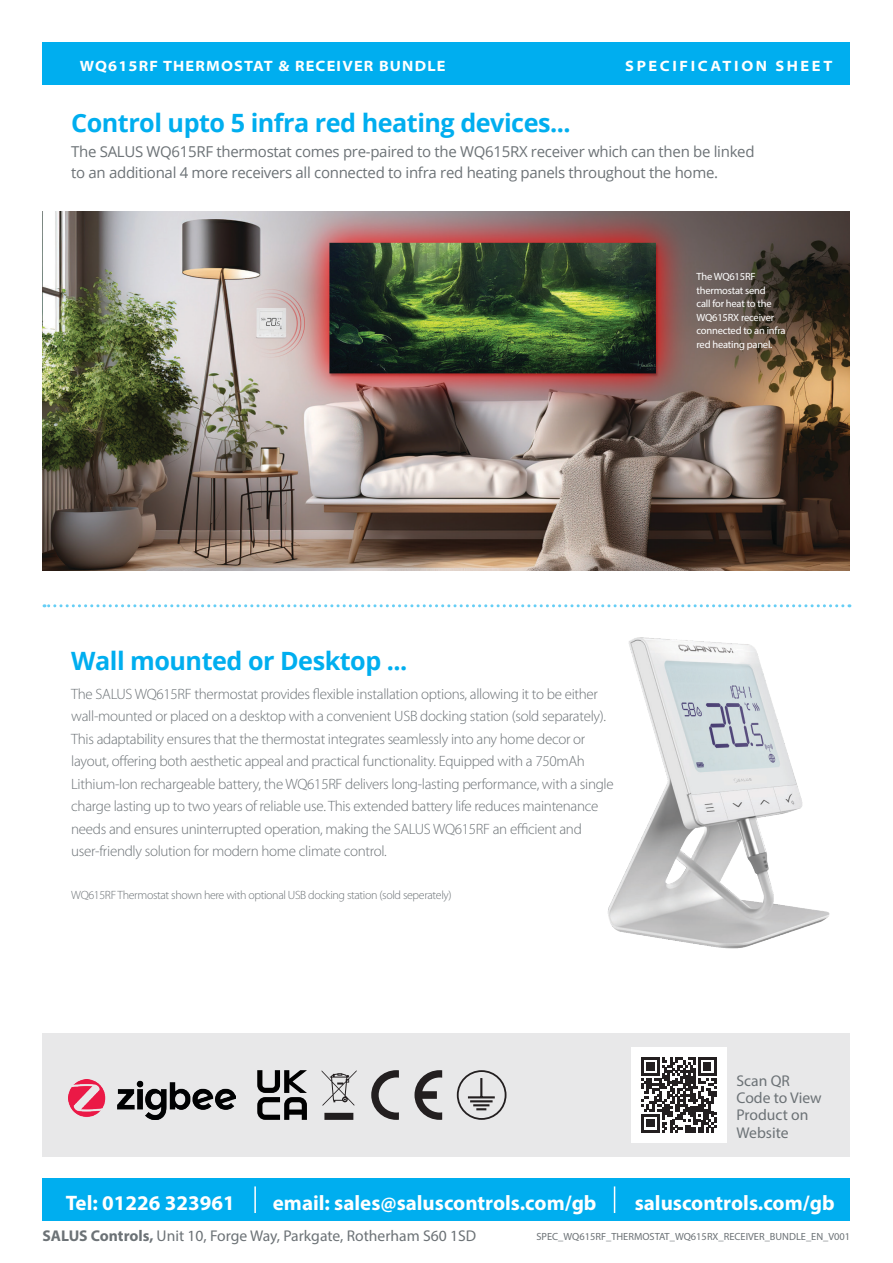
<style>
.page{position:relative;width:893px;height:1263px;background:#fff}
.page>*{position:absolute;margin:0;border:0;box-sizing:border-box;transform-origin:0 0}
.t1{font:700 25.2px "Open Sans";letter-spacing:-.02em;color:#00aeef}
.t2{font:700 21px "Myriad Pro";color:#fff}
.t3{font:15.6px/17.4px "Myriad Pro";color:#6c7276}
.Description{font:300 15px/22.5px "Myriad Pro";letter-spacing:-.02em;color:#6c7276}
.t4{font:15px/21px "Open Sans";letter-spacing:-.02em;color:#6c7276}
.t5{font:700 semi-expanded 15px "Myriad Pro";letter-spacing:.08em;color:#fff}
.t6{font:700 semi-expanded 15px "Myriad Pro";letter-spacing:.175em;color:#fff}
.t7{font:300 12px "Myriad Pro";letter-spacing:-.03em;color:#6c7276}
.Description-2{font:10.5px/13.5px "Myriad Pro";letter-spacing:-.02em;color:#fff}
.t8{font:10.35px "Myriad Pro";color:#6c7276}
.s1{font-weight:700}
</style>
<div class="page">
<div style="left:43px;top:1033px;width:807px;height:124px;background:#e8e8e9"></div>
<div style="left:43px;top:43px;width:807px;height:42px;background:#00aeef"></div>
<div style="left:43px;top:1178px;width:807px;height:42px;background:#00aeef"></div>
<hr style="left:254px;top:1186px;width:2px;height:27px;background:#fff">
<svg style="left:614px;top:1186px;width:1px;height:27px"></svg>
<div style="left:631px;top:1047px;width:96px;height:96px;background:#fff"></div>
<svg style="left:641px;top:1057px;width:75px;height:75px"></svg>
<svg style="left:371px;top:1070px;width:28px;height:50px"></svg>
<svg style="left:414px;top:1070px;width:28px;height:50px"></svg>
<svg style="left:257px;top:1070px;width:50px;height:50px"></svg>
<svg style="left:480px;top:1078px;width:2px;height:18px"></svg>
<svg style="left:473px;top:1104px;width:16px;height:6px"></svg>
<hr style="left:470px;top:1100px;width:23px;height:2px;background:#231f20">
<hr style="left:468px;top:1096px;width:27px;height:2px;background:#231f20">
<div style="left:457px;top:1070px;width:49px;height:50px;border:2px solid #231f20;border-radius:50%"></div>
<svg style="left:322px;top:1070px;width:35px;height:50px"></svg>
<svg style="left:44px;top:604px;width:530px;height:3px"></svg>
<img style="left:43px;top:211px;width:806px;height:360px">
<img style="left:69px;top:1080px;width:167px;height:40px">
<img style="left:576px;top:604px;width:276px;height:345px">
<p class="t5" style="left:80px;top:56px;width:367px">WQ615RF THERMOSTAT &amp; RECEIVER BUNDLE</p>
<p class="t6" style="left:625px;top:56px;width:209px">SPECIFICATION SHEET</p>
<p class="t1" style="left:71px;top:105px;width:501px">Control upto 5 infra red heating devices...</p>
<p class="t4" style="left:71px;top:141px;width:685px">The SALUS WQ615RF thermostat comes pre-paired to the WQ615RX receiver which can then be linked to an additional 4 more receivers all connected to infra red heating panels throughout the home.</p>
<p class="Description-2" style="left:696px;top:270px;width:91px">The WQ615RF thermostat send<br>call for heat to the<br>WQ615RX receiver connected to an infra red heating panel.</p>
<p class="t1" style="left:71px;top:643px;width:338px">Wall mounted or Desktop ...</p>
<p class="Description" style="left:71px;top:683px;width:544px">The SALUS WQ615RF thermostat provides flexible installation options, allowing it to be either wall-mounted or placed on a desktop with a convenient USB docking station (sold separately).<br>This adaptability ensures that the thermostat integrates seamlessly into any home decor or layout, offering both aesthetic appeal and practical functionality. Equipped with a 750mAh Lithium-Ion rechargeable battery, the WQ615RF delivers long-lasting performance, with a single charge lasting up to two years of reliable use. This extended battery life reduces maintenance needs and ensures uninterrupted operation, making the SALUS WQ615RF an efficient and user-friendly solution for modern home climate control.</p>
<p class="t7" style="left:71px;top:888px;width:382px">WQ615RF Thermostat shown here with optional USB docking station (sold seperately)</p>
<p class="t3" style="left:736px;top:1071px;width:87px">Scan QR<br>Code to View<br>Product on<br>Website</p>
<p class="t2" style="left:66px;top:1189px;width:170px">Tel: 01226 323961</p>
<p class="t2" style="left:273px;top:1189px;width:325px">email: sales@saluscontrols.com/gb</p>
<p class="t2" style="left:635px;top:1189px;width:201px">saluscontrols.com/gb</p>
<p class="t3" style="left:43px;top:1226px;width:435px"><span class="s1">SALUS Controls,</span> Unit 10, Forge Way, Parkgate, Rotherham S60 1SD</p>
<p class="t8" style="left:536px;top:1230px;width:315px">SPEC_WQ615RF_THERMOSTAT_WQ615RX_RECEIVER_BUNDLE_EN_V001</p>
</div>
